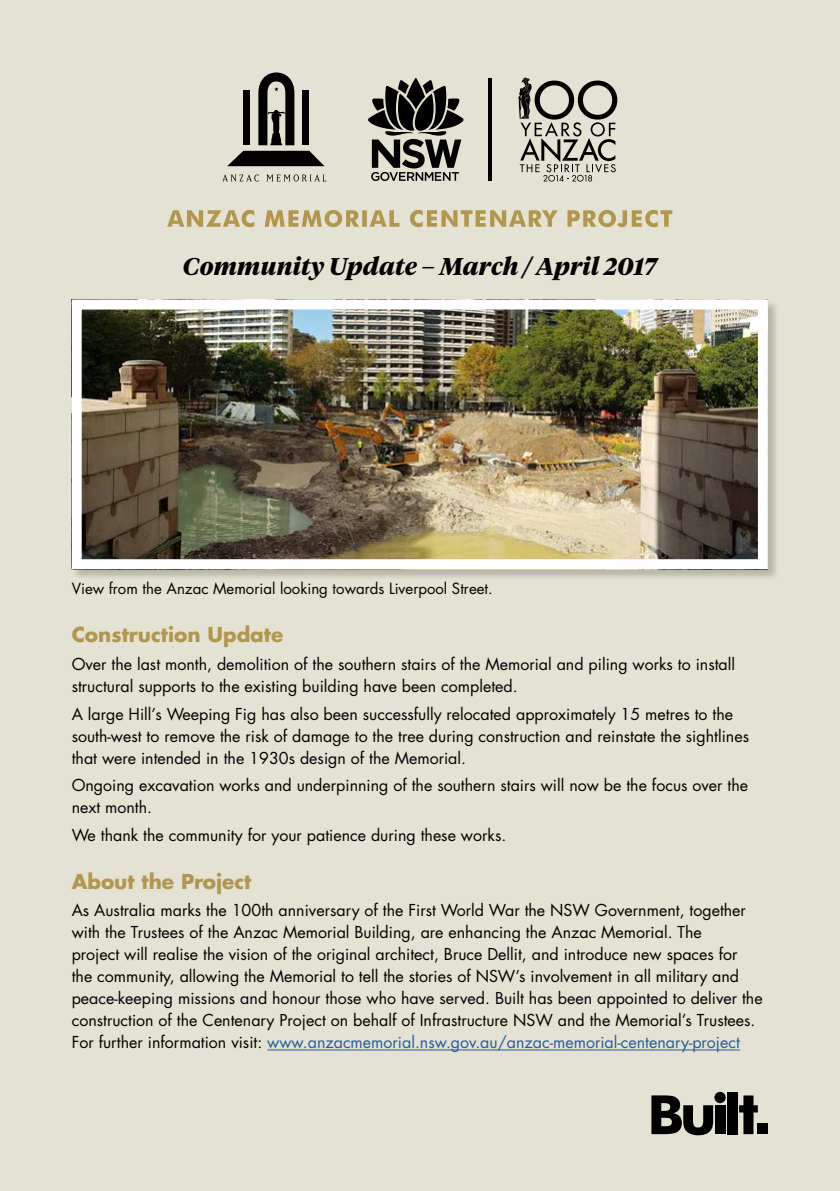
<style>
.page{position:relative;width:840px;height:1191px;background:#fff}
.page>*{position:absolute;margin:0;border:0;box-sizing:border-box;transform-origin:0 0}
.H1__Main_Heading{font:italic 700 24.2px "Tiempos Headline";letter-spacing:.01em;color:#000}
.H2__Subhead_1{font:700 20px "Futura Std";color:#b19650}
.P__Body_Copy{font:700 20px "Futura Std";color:#b19650}
.P__Body_Copy-2{font:16px/22px "Futura Std";color:#000}
.P__Body_Copy-3{font:15px "Futura Std";color:#000}
.s1{color:#275b9b}
</style>
<div class="page">
<div style="left:0;top:0;width:839px;height:1191px;background:#e4e2d2"></div>
<hr style="left:267px;top:1049px;width:472px;height:1px;background:#275b9b">
<svg style="left:167px;top:210px;width:505px;height:17px"></svg>
<div style="left:243px;top:90px;width:7px;height:55px;background:#000"></div>
<div style="left:302px;top:90px;width:6px;height:55px;background:#000"></div>
<svg style="left:258px;top:72px;width:36px;height:73px"></svg>
<svg style="left:222px;top:174px;width:36px;height:8px"></svg>
<svg style="left:267px;top:175px;width:59px;height:6px"></svg>
<svg style="left:227px;top:151px;width:97px;height:15px"></svg>
<svg style="left:518px;top:78px;width:99px;height:104px"></svg>
<svg style="left:368px;top:78px;width:95px;height:103px"></svg>
<hr style="left:488px;top:78px;width:4px;height:103px;background:#000">
<div style="left:72px;top:300px;width:706px;height:280px;background:#000;opacity:.2"></div>
<img style="left:83px;top:310px;width:673px;height:248px">
<div style="left:72px;top:299px;width:695px;height:270px;border:10px solid #fff"></div>
<svg style="left:651px;top:1095px;width:61px;height:40px"></svg>
<div style="left:714px;top:1105px;width:10px;height:29px;background:#000"></div>
<div style="left:714px;top:1091px;width:11px;height:12px;background:#000;border-radius:50%"></div>
<div style="left:727px;top:1091px;width:10px;height:43px;background:#000"></div>
<svg style="left:739px;top:1095px;width:18px;height:39px"></svg>
<div style="left:756px;top:1123px;width:11px;height:11px;background:#000"></div>
<h1 class="H1__Main_Heading" style="left:183px;top:250px;width:475px">Community Update – March / April 2017</h1>
<p class="P__Body_Copy-3" style="left:72px;top:579px;width:422px">View from the Anzac Memorial looking towards Liverpool Street.</p>
<h2 class="H2__Subhead_1" style="left:72px;top:621px;width:213px">Construction Update</h2>
<p class="P__Body_Copy-2" style="left:72px;top:653px;width:664px">Over the last month, demolition of the southern stairs of the Memorial and piling works to install structural supports to the existing building have been completed.</p>
<p class="P__Body_Copy-2" style="left:72px;top:703px;width:678px">A large Hill’s Weeping Fig has also been successfully relocated approximately 15 metres to the south-west to remove the risk of damage to the tree during construction and reinstate the sightlines that were intended in the 1930s design of the Memorial.</p>
<p class="P__Body_Copy-2" style="left:72px;top:774px;width:677px">Ongoing excavation works and underpinning of the southern stairs will now be the focus over the next month.</p>
<p class="P__Body_Copy-2" style="left:72px;top:824px;width:436px">We thank the community for your patience during these works.</p>
<p class="P__Body_Copy" style="left:72px;top:867px;width:181px">About the Project</p>
<p class="P__Body_Copy-2" style="left:72px;top:899px;width:692px">As Australia marks the 100th anniversary of the First World War the NSW Government, together with the Trustees of the Anzac Memorial Building, are enhancing the Anzac Memorial. The<br>project will realise the vision of the original architect, Bruce Dellit, and introduce new spaces for<br>the community, allowing the Memorial to tell the stories of NSW’s involvement in all military and peace-keeping missions and honour those who have served. Built has been appointed to deliver the construction of the Centenary Project on behalf of Infrastructure NSW and the Memorial’s Trustees.<br>For further information visit: <span class="s1">www.anzacmemorial.nsw.gov.au/anzac-memorial-centenary-project</span></p>
</div>
